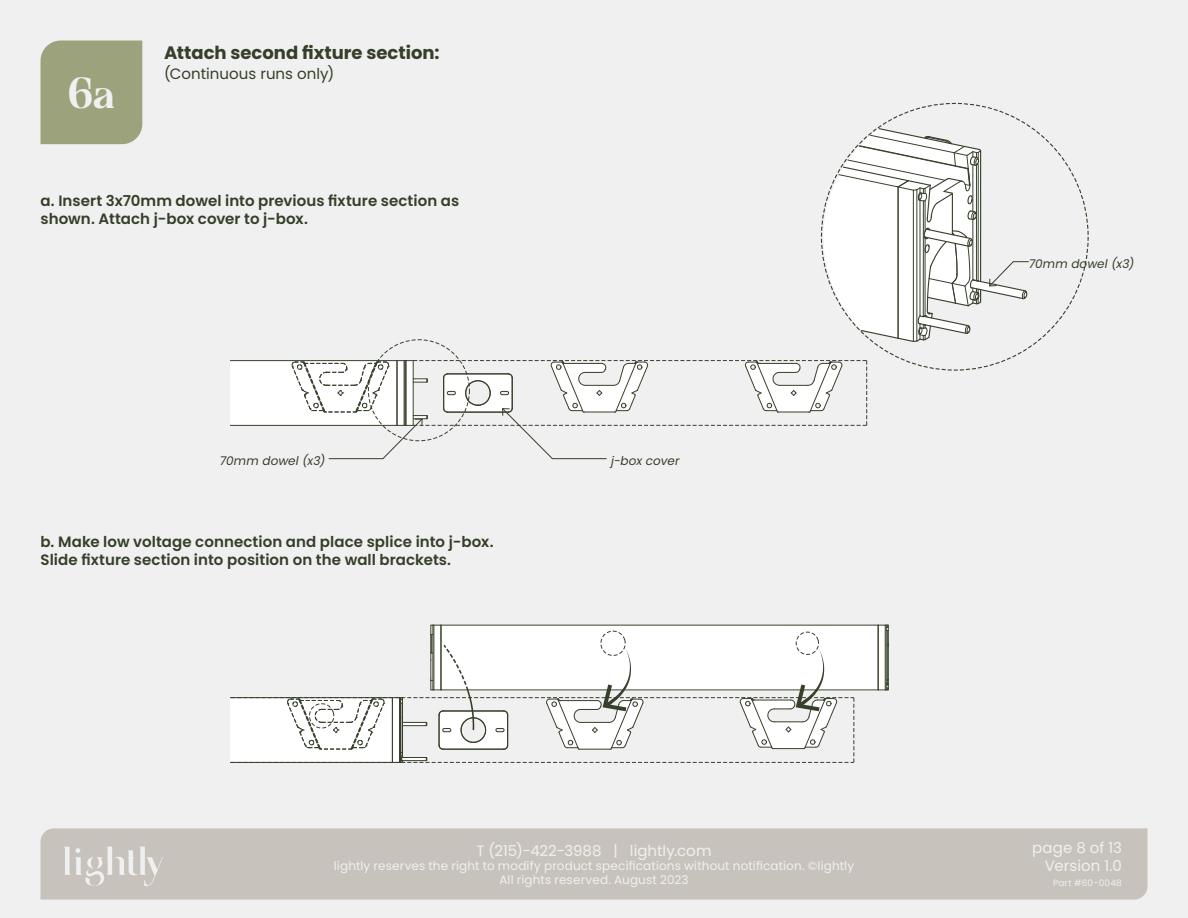
<style>
.page{position:relative;width:1188px;height:918px;background:#f0f0f0}
.page>*{position:absolute;margin:0;border:0;box-sizing:border-box;transform-origin:0 0}
.t1{font:37.95px "Agne";color:#f0f0f0}
.t2{font:700 18px "Poppins";color:#353f29}
.t3{font:600 15px/18px "Poppins";letter-spacing:.005em;color:#353f29}
.t4{font:15px/18px "Poppins";letter-spacing:.005em;color:#f0f0f0;text-align:right}
.t5{font:15px "Poppins";letter-spacing:.005em;color:#353f29}
.t6{font:12px/14.4px "Poppins";letter-spacing:.015em;color:#f0f0f0;text-align:center}
.t7{font:italic 12px "Poppins";letter-spacing:.01em;color:#353f29}
.t8{font:9px "Poppins";letter-spacing:.02em;color:#f0f0f0}
</style>
<div class="page">
<div style="left:40px;top:41px;width:102px;height:103px;background:#9ca37c"></div>
<div style="left:231px;top:361px;width:182px;height:65px;background:#fff"></div>
<hr style="left:231px;top:360px;width:166px;height:1px;background:#37402b">
<hr style="left:231px;top:425px;width:166px;height:1px;background:#37402b">
<div style="left:431px;top:625px;width:457px;height:65px;background:#fff"></div>
<hr style="left:441px;top:690px;width:437px;height:1px;background:#37402b">
<hr style="left:441px;top:625px;width:437px;height:1px;background:#37402b">
<hr style="left:888px;top:646px;width:1px;height:34px;background:#37402b">
<hr style="left:887px;top:630px;width:1px;height:50px;background:#37402b">
<hr style="left:886px;top:625px;width:1px;height:65px;background:#37402b">
<svg style="left:879px;top:625px;width:10px;height:22px"></svg>
<svg style="left:878px;top:678px;width:11px;height:13px"></svg>
<hr style="left:885px;top:625px;width:1px;height:65px;background:#37402b">
<hr style="left:878px;top:625px;width:1px;height:65px;background:#37402b">
<svg style="left:231px;top:625px;width:624px;height:138px"></svg>
<svg style="left:292px;top:360px;width:575px;height:99px"></svg>
<svg style="left:823px;top:127px;width:207px;height:216px"></svg>
<div style="left:40px;top:828px;width:1108px;height:72px;background:#c8c2bd"></div>
<svg style="left:64px;top:847px;width:100px;height:39px"></svg>
<p class="t1" style="left:68px;top:65px;width:48px">6a</p>
<p class="t2" style="left:164px;top:43px;width:277px">Attach second fixture section:</p>
<p class="t5" style="left:164px;top:65px;width:172px">(Continuous runs only)</p>
<p class="t3" style="left:40px;top:192px;width:420px">a. Insert 3x70mm dowel into previous fixture section as shown. Attach j-box cover to j-box.</p>
<p class="t7" style="left:220px;top:454px;width:107px">70mm dowel (x3)</p>
<p class="t7" style="left:611px;top:454px;width:70px">j-box cover</p>
<p class="t3" style="left:40px;top:533px;width:455px">b. Make low voltage connection and place splice into j-box.<br>Slide fixture section into position on the wall brackets.</p>
<p class="t4" style="left:477px;top:841px;width:236px">T (215)-422-3988 | lightly.com</p>
<p class="t6" style="left:334px;top:859px;width:522px">lightly reserves the right to modify product specifications without notification. ©lightly<br>All rights reserved. August 2023</p>
<p class="t7" style="left:1029px;top:256px;width:107px">70mm dowel (x3)</p>
<p class="t4" style="left:1032px;top:839px;width:91px">page 8 of 13<br>Version 1.0</p>
<p class="t8" style="left:1053px;top:878px;width:70px">Part #60-0048</p>
</div>
